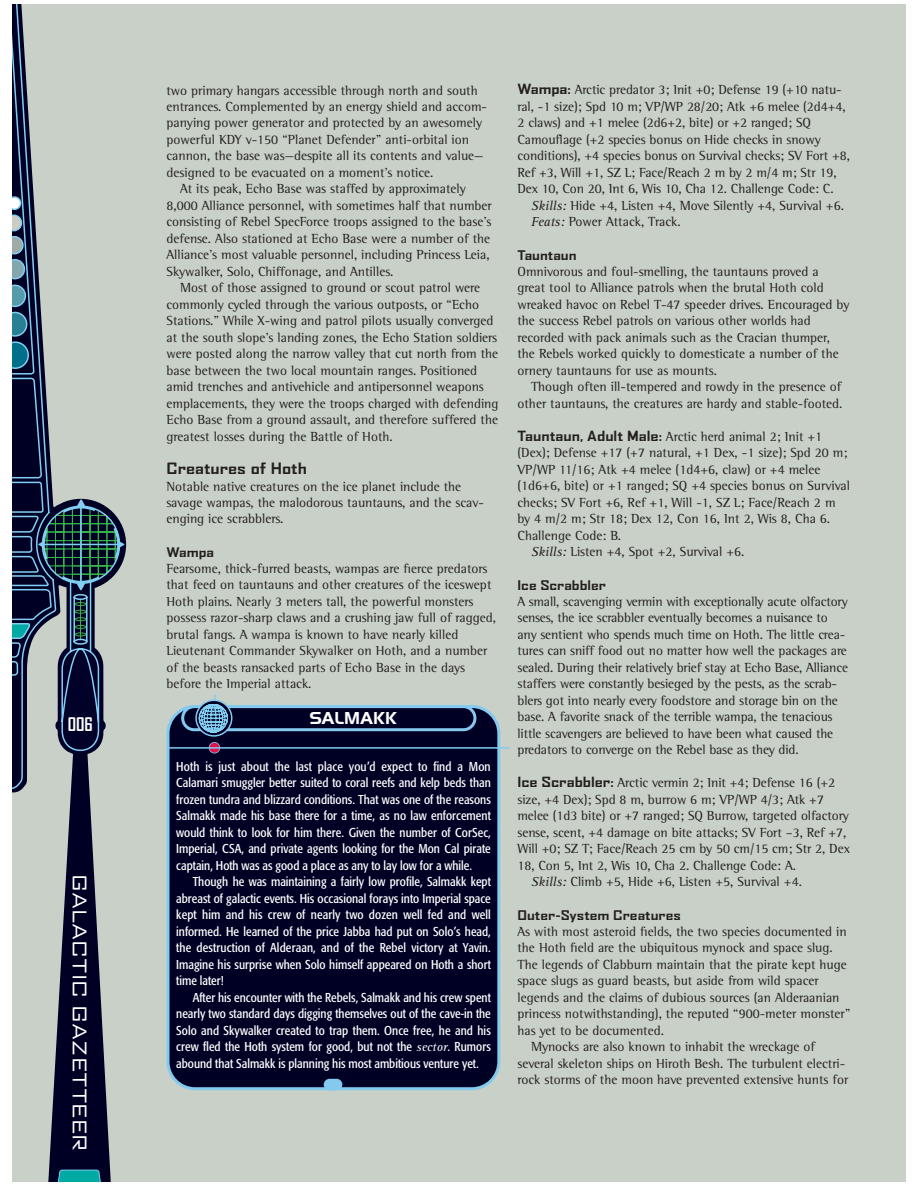
<style>
.page{position:relative;width:918px;height:1188px;background:#fff}
.page>*{position:absolute;margin:0;border:0;box-sizing:border-box;transform-origin:0 0}
.t1{font:expanded 18px "Agency FB";color:#fff}
.t2{font:700 18px "Handel Gothic EF";color:#fff}
.t3{font:700 18px "Agency FB";color:#fff}
.t4{font:700 expanded 15px "Agency FB";color:#231f1f}
.t5{font:13.5px/16.5px "Rotis Semi Serif";color:#231f1f}
.t6{font:condensed 12.75px/16.5px "Formata";color:#fff;text-align:justify}
.t7{font:700 expanded 12.75px "Agency FB";color:#231f1f}
.s1{font-family:"Rotis Serif";font-style:italic;font-stretch:normal}
.s2{font-family:"Agency FB";font-weight:700;font-stretch:expanded}
.s3{font-family:"Rotis Serif";font-style:italic}
</style>
<div class="page">
<div style="left:12px;top:4px;width:894px;height:1178px;background:#c8d0c7"></div>
<svg style="left:12px;top:4px;width:113px;height:1178px"></svg>
<div style="left:166px;top:705px;width:334px;height:385px;background:#000025"></div>
<div style="left:209px;top:742px;width:11px;height:11px;background:#e0124c;border-radius:50%"></div>
<div style="left:209px;top:742px;width:11px;height:11px;border:2px solid #84caef;border-radius:50%"></div>
<hr style="left:168px;top:747px;width:341px;height:2px;background:#84caef">
<svg style="left:181px;top:695px;width:295px;height:42px"></svg>
<div style="left:324px;top:1079px;width:18px;height:11px;background:#84caef;border-radius:6px"></div>
<h1 class="t3" style="left:68px;top:718px;width:27px">006</h1>
<h1 class="t1" style="left:86px;top:874px;width:279px;rotate:90deg">GALACTIC GAZETTEER</h1>
<p class="t5" style="left:166px;top:83px;width:313px">two primary hangars accessible through north and south</p>
<p class="t5" style="left:166px;top:99px;width:322px">entrances. Complemented by an energy shield and accom-</p>
<p class="t5" style="left:166px;top:116px;width:317px">panying power generator and protected by an awesomely</p>
<p class="t5" style="left:166px;top:132px;width:304px">powerful KDY v-150 “Planet Defender” anti-orbital ion</p>
<p class="t5" style="left:166px;top:149px;width:319px">cannon, the base was—despite all its contents and value—</p>
<p class="t5" style="left:166px;top:165px;width:269px">designed to be evacuated on a moment’s notice.</p>
<p class="t5" style="left:180px;top:182px;width:287px">At its peak, Echo Base was staffed by approximately</p>
<p class="t5" style="left:166px;top:198px;width:327px">8,000 Alliance personnel, with sometimes half that number</p>
<p class="t5" style="left:166px;top:215px;width:327px">consisting of Rebel SpecForce troops assigned to the base’s</p>
<p class="t5" style="left:166px;top:231px;width:325px">defense. Also stationed at Echo Base were a number of the</p>
<p class="t5" style="left:166px;top:248px;width:325px">Alliance’s most valuable personnel, including Princess Leia,</p>
<p class="t5" style="left:166px;top:264px;width:228px">Skywalker, Solo, Chiffonage, and Antilles.</p>
<p class="t5" style="left:180px;top:281px;width:302px">Most of those assigned to ground or scout patrol were</p>
<p class="t5" style="left:166px;top:297px;width:314px">commonly cycled through the various outposts, or “Echo</p>
<p class="t5" style="left:166px;top:314px;width:328px">Stations.” While X-wing and patrol pilots usually converged</p>
<p class="t5" style="left:166px;top:330px;width:332px">at the south slope’s landing zones, the Echo Station soldiers</p>
<p class="t5" style="left:166px;top:347px;width:333px">were posted along the narrow valley that cut north from the</p>
<p class="t5" style="left:166px;top:363px;width:312px">base between the two local mountain ranges. Positioned</p>
<p class="t5" style="left:166px;top:380px;width:319px">amid trenches and antivehicle and antipersonnel weapons</p>
<p class="t5" style="left:166px;top:396px;width:334px">emplacements, they were the troops charged with defending</p>
<p class="t5" style="left:166px;top:413px;width:333px">Echo Base from a ground assault, and therefore suffered the</p>
<p class="t5" style="left:166px;top:429px;width:228px">greatest losses during the Battle of Hoth.</p>
<p class="t4" style="left:166px;top:463px;width:142px">Creatures of Hoth</p>
<p class="t5" style="left:166px;top:479px;width:319px">Notable native creatures on the ice planet include the savage wampas, the malodorous tauntauns, and the scav&shy;enging ice scrabblers.</p>
<p class="t7" style="left:166px;top:547px;width:49px">Wampa</p>
<p class="t5" style="left:166px;top:561px;width:331px">Fearsome, thick-furred beasts, wampas are fierce predators that feed on tauntauns and other creatures of the iceswept Hoth plains. Nearly 3 meters tall, the powerful monsters possess razor-sharp claws and a crushing jaw full of ragged, brutal fangs. A wampa is known to have nearly killed Lieutenant Commander Skywalker on Hoth, and a number of the beasts ransacked parts of Echo Base in the days before the Imperial attack.</p>
<h1 class="t2" style="left:309px;top:711px;width:89px">SALMAKK</h1>
<p class="t6" style="left:176px;top:759px;width:316px">Hoth is just about the last place you’d expect to find a Mon Calamari smuggler better suited to coral reefs and kelp beds than frozen tundra and blizzard conditions. That was one of the reasons Salmakk made his base there for a time, as no law enforcement would think to look for him there. Given the number of CorSec, Imperial, CSA, and private agents looking for the Mon Cal pirate captain, Hoth was as good a place as any to lay low for a while.</p>
<p class="t6" style="left:176px;top:874px;width:316px;text-indent:16px">Though he was maintaining a fairly low profile, Salmakk kept abreast of galactic events. His occasional forays into Imperial space kept him and his crew of nearly two dozen well fed and well informed. He learned of the price Jabba had put on Solo’s head, the destruction of Alderaan, and of the Rebel victory at Yavin.<br>Imagine his surprise when Solo himself appeared on Hoth a short time later!</p>
<p class="t6" style="left:176px;top:990px;width:316px;text-indent:16px">After his encounter with the Rebels, Salmakk and his crew spent nearly two standard days digging themselves out of the cave-in the Solo and Skywalker created to trap them. Once free, he and his crew fled the Hoth system for good, but not the <span class="s1">sector</span>. Rumors abound that Salmakk is planning his most ambitious venture yet.</p>
<p class="t5" style="left:518px;top:83px;width:334px"><span class="s2">Wampa:</span> Arctic predator 3; Init +0; Defense 19 (+10 natu&shy;ral, -1 size); Spd 10 m; VP/WP 28/20; Atk +6 melee (2d4+4, 2 claws) and +1 melee (2d6+2, bite) or +2 ranged; SQ Camouflage (+2 species bonus on Hide checks in snowy conditions), +4 species bonus on Survival checks; SV Fort +8, Ref +3, Will +1, SZ L; Face/Reach 2 m by 2 m/4 m; Str 19, Dex 10, Con 20, Int 6, Wis 10, Cha 12. Challenge Code: C.</p>
<p class="t5" style="left:531px;top:198px;width:314px"><span class="s3">Skills:</span> Hide +4, Listen +4, Move Silently +4, Survival +6.<br><span class="s3">Feats:</span> Power Attack, Track.</p>
<p class="t7" style="left:518px;top:250px;width:61px">Tauntaun</p>
<p class="t5" style="left:518px;top:264px;width:333px">Omnivorous and foul-smelling, the tauntauns proved a great tool to Alliance patrols when the brutal Hoth cold wreaked havoc on Rebel T-47 speeder drives. Encouraged by the success Rebel patrols on various other worlds had recorded with pack animals such as the Cracian thumper, the Rebels worked quickly to domesticate a number of the ornery tauntauns for use as mounts.</p>
<p class="t5" style="left:518px;top:380px;width:327px;text-align:right">Though often ill-tempered and rowdy in the presence of other tauntauns, the creatures are hardy and stable-footed.</p>
<p class="t5" style="left:518px;top:429px;width:306px"><span class="s2">Tauntaun, Adult Male:</span> Arctic herd animal 2; Init +1</p>
<p class="t5" style="left:518px;top:446px;width:331px">(Dex); Defense +17 (+7 natural, +1 Dex, -1 size); Spd 20 m;</p>
<p class="t5" style="left:518px;top:462px;width:305px">VP/WP 11/16; Atk +4 melee (1d4+6, claw) or +4 melee</p>
<p class="t5" style="left:518px;top:479px;width:334px">(1d6+6, bite) or +1 ranged; SQ +4 species bonus on Survival</p>
<p class="t5" style="left:518px;top:495px;width:320px">checks; SV Fort +6, Ref +1, Will -1, SZ L; Face/Reach 2 m</p>
<p class="t5" style="left:518px;top:512px;width:314px">by 4 m/2 m; Str 18; Dex 12, Con 16, Int 2, Wis 8, Cha 6.</p>
<p class="t5" style="left:518px;top:528px;width:105px">Challenge Code: B.</p>
<p class="t5" style="left:531px;top:545px;width:215px"><span class="s3">Skills:</span> Listen +4, Spot +2, Survival +6.</p>
<p class="t7" style="left:518px;top:580px;width:90px">Ice Scrabbler</p>
<p class="t5" style="left:518px;top:594px;width:332px">A small, scavenging vermin with exceptionally acute olfactory senses, the ice scrabbler eventually becomes a nuisance to any sentient who spends much time on Hoth. The little crea&shy;tures can sniff food out no matter how well the packages are sealed. During their relatively brief stay at Echo Base, Alliance staffers were constantly besieged by the pests, as the scrab&shy;blers got into nearly every foodstore and storage bin on the base. A favorite snack of the terrible wampa, the tenacious little scavengers are believed to have been what caused the predators to converge on the Rebel base as they did.</p>
<p class="t5" style="left:518px;top:776px;width:319px"><span class="s2">Ice Scrabbler:</span> Arctic vermin 2; Init +4; Defense 16 (+2</p>
<p class="t5" style="left:518px;top:792px;width:308px">size, +4 Dex); Spd 8 m, burrow 6 m; VP/WP 4/3; Atk +7</p>
<p class="t5" style="left:518px;top:809px;width:333px">melee (1d3 bite) or +7 ranged; SQ Burrow, targeted olfactory</p>
<p class="t5" style="left:518px;top:825px;width:330px">sense, scent, +4 damage on bite attacks; SV Fort –3, Ref +7,</p>
<p class="t5" style="left:518px;top:842px;width:334px">Will +0; SZ T; Face/Reach 25 cm by 50 cm/15 cm; Str 2, Dex</p>
<p class="t5" style="left:518px;top:858px;width:280px">18, Con 5, Int 2, Wis 10, Cha 2. Challenge Code: A.</p>
<p class="t5" style="left:531px;top:875px;width:272px"><span class="s3">Skills:</span> Climb +5, Hide +6, Listen +5, Survival +4.</p>
<p class="t7" style="left:518px;top:910px;width:165px">Outer-System Creatures</p>
<p class="t5" style="left:518px;top:924px;width:331px">As with most asteroid fields, the two species documented in</p>
<p class="t5" style="left:518px;top:941px;width:317px">the Hoth field are the ubiquitous mynock and space slug.</p>
<p class="t5" style="left:518px;top:957px;width:331px">The legends of Clabburn maintain that the pirate kept huge</p>
<p class="t5" style="left:518px;top:974px;width:303px">space slugs as guard beasts, but aside from wild spacer</p>
<p class="t5" style="left:518px;top:990px;width:324px">legends and the claims of dubious sources (an Alderaanian</p>
<p class="t5" style="left:518px;top:1007px;width:334px">princess notwithstanding), the reputed “900-meter monster”</p>
<p class="t5" style="left:518px;top:1023px;width:148px">has yet to be documented.</p>
<p class="t5" style="left:531px;top:1040px;width:286px">Mynocks are also known to inhabit the wreckage of</p>
<p class="t5" style="left:518px;top:1056px;width:329px">several skeleton ships on Hiroth Besh. The turbulent electri-</p>
<p class="t5" style="left:518px;top:1073px;width:332px">rock storms of the moon have prevented extensive hunts for</p>
</div>
